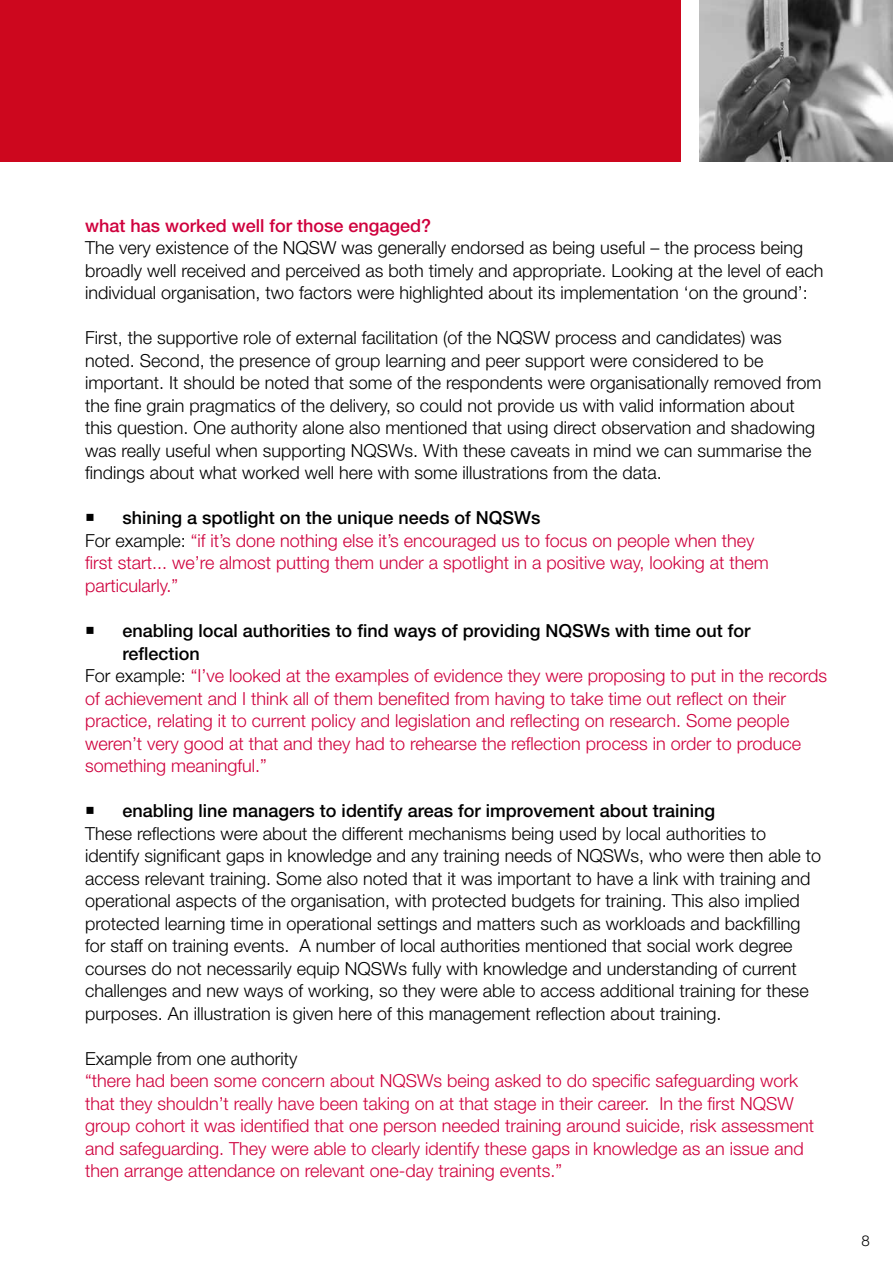
<style>
.page{position:relative;width:893px;height:1263px;background:#fff}
.page>*{position:absolute;margin:0;border:0;box-sizing:border-box;transform-origin:0 0}
.t1{font:300 18px/22.5px "Helvetica Neue LT Std";color:#000}
.t2{font:300 18px/22.5px "Helvetica Neue LT Std";color:#cf003d}
.t3{font:500 18px "Helvetica Neue LT Std";color:#000}
.t4{font:500 18px "Helvetica Neue LT Std";color:#cf003d}
.t5{font:300 15px "Helvetica Neue LT Std";color:#000}
.s1{font-weight:500;color:#000}
.s2{color:#000}
</style>
<div class="page">
<div style="left:0;top:0;width:681px;height:161px;background:#cd071e"></div>
<img style="left:700px;top:0;width:193px;height:161px">
<p class="t4" style="left:85px;top:215px;width:348px">what has worked well for those engaged?</p>
<p class="t1" style="left:85px;top:236px;width:740px">The very existence of the NQSW was generally endorsed as being useful – the process being broadly well received and perceived as both timely and appropriate. Looking at the level of each individual organisation, two factors were highlighted about its implementation ‘on the ground’:</p>
<p class="t1" style="left:85px;top:326px;width:738px">First, the supportive role of external facilitation (of the NQSW process and candidates) was noted. Second, the presence of group learning and peer support were considered to be important. It should be noted that some of the respondents were organisationally removed from the fine grain pragmatics of the delivery, so could not provide us with valid information about this question. One authority alone also mentioned that using direct observation and shadowing was really useful when supporting NQSWs. With these caveats in mind we can summarise the findings about what worked well here with some illustrations from the data.</p>
<p class="t2" style="left:85px;top:506px;width:685px;text-indent:37px"><span class="s1">shining a spotlight on the unique needs of NQSWs<br></span><span class="s2">For example:</span> “if it’s done nothing else it’s encouraged us to focus on people when they first start... we’re almost putting them under a spotlight in a positive way, looking at them particularly.”</p>
<p class="t3" style="left:123px;top:620px;width:629px">enabling local authorities to find ways of providing NQSWs with time out for</p>
<p class="t3" style="left:123px;top:642px;width:79px">reflection</p>
<p class="t2" style="left:85px;top:664px;width:743px"><span class="s2">For example:</span> “I’ve looked at the examples of evidence they were proposing to put in the records</p>
<p class="t2" style="left:85px;top:686px;width:703px">of achievement and I think all of them benefited from having to take time out reflect on their</p>
<p class="t2" style="left:85px;top:709px;width:706px">practice, relating it to current policy and legislation and reflecting on research. Some people</p>
<p class="t2" style="left:85px;top:731px;width:717px">weren’t very good at that and they had to rehearse the reflection process in order to produce</p>
<p class="t2" style="left:85px;top:754px;width:183px">something meaningful.”</p>
<p class="t3" style="left:123px;top:800px;width:594px">enabling line managers to identify areas for improvement about training</p>
<p class="t1" style="left:85px;top:821px;width:738px">These reflections were about the different mechanisms being used by local authorities to identify significant gaps in knowledge and any training needs of NQSWs, who were then able to access relevant training. Some also noted that it was important to have a link with training and operational aspects of the organisation, with protected budgets for training. This also implied protected learning time in operational settings and matters such as workloads and backfilling for staff on training events. A number of local authorities mentioned that social work degree courses do not necessarily equip NQSWs fully with knowledge and understanding of current challenges and new ways of working, so they were able to access additional training for these purposes. An illustration is given here of this management reflection about training.</p>
<p class="t1" style="left:85px;top:1046px;width:214px">Example from one authority</p>
<p class="t2" style="left:85px;top:1069px;width:731px">“there had been some concern about NQSWs being asked to do specific safeguarding work that they shouldn’t really have been taking on at that stage in their career. In the first NQSW group cohort it was identified that one person needed training around suicide, risk assessment and safeguarding. They were able to clearly identify these gaps in knowledge as an issue and then arrange attendance on relevant one-day training events.”</p>
<p class="t5" style="left:861px;top:1232px;width:10px">8</p>
</div>
